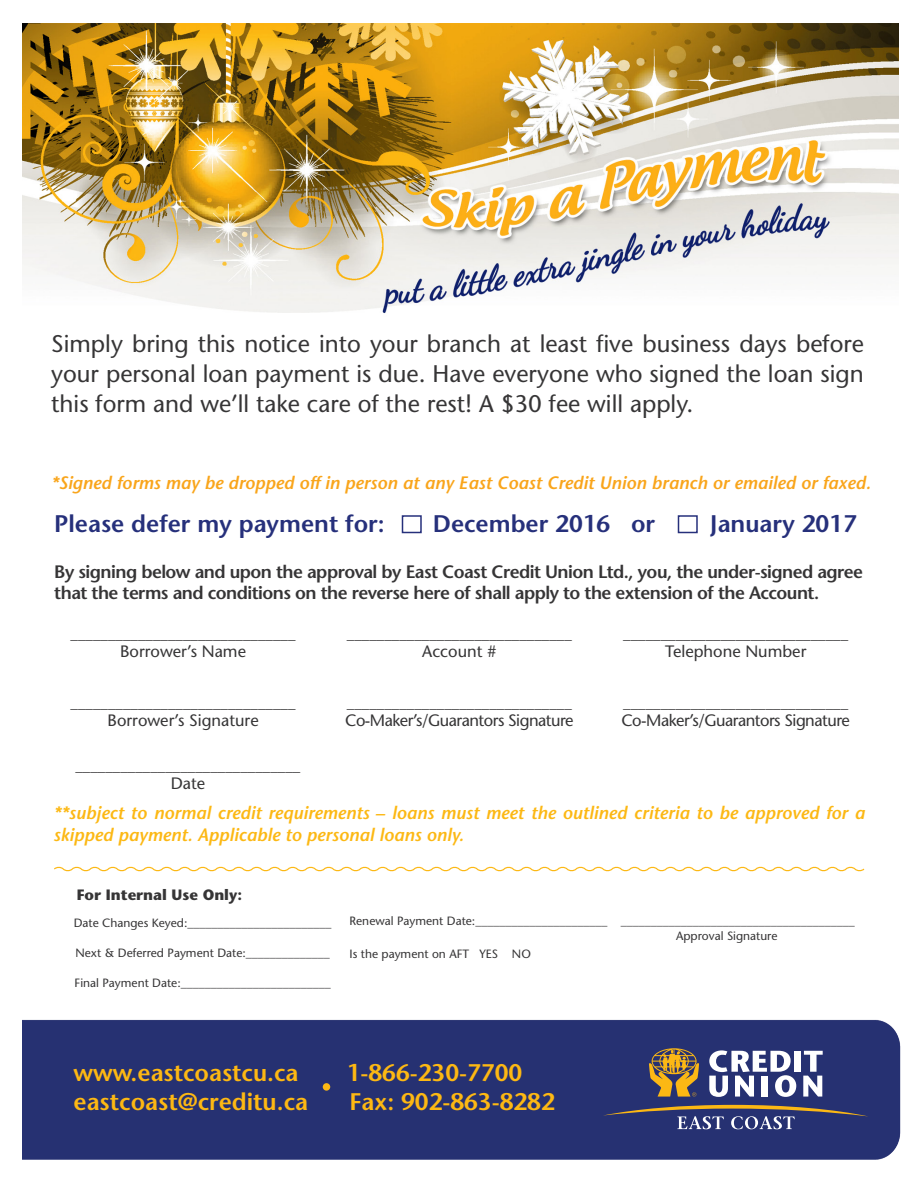
<style>
.page{position:relative;width:918px;height:1188px;background:#fff}
.page>*{position:absolute;margin:0;border:0;box-sizing:border-box;transform-origin:0 0}
.t1{font:500 24px/30px "Stone Sans Std";color:#363536;text-align:justify}
.t2{font:600 24px "Stone Sans Std";color:#fdb813}
.t3{font:600 24px "Stone Sans Std";color:#26307b}
.t4{font:600 18px/21.6px "Stone Sans Std";letter-spacing:-.03em;color:#363536}
.t5{font:italic 600 18px/21.6px "Stone Sans Std";color:#fcb814}
.t6{font:italic 600 18px "Stone Sans Std";color:#f9a51b}
.t7{font:500 16.5px "Stone Sans Std";color:#363536}
.t8{font:500 16.5px "Stone Sans Std";letter-spacing:-.03em;color:#363536}
.t9{font:500 15px "Stone Sans Std";color:#363536}
.t10{font:700 15px "Stone Sans Std";color:#363536}
.t11{font:500 12px "Stone Sans Std";color:#363536}
</style>
<div class="page">
<img style="left:23px;top:23px;width:875px;height:291px">
<div style="left:23px;top:1019px;width:878px;height:141px;background:#263172"></div>
<svg style="left:649px;top:1048px;width:50px;height:49px;background:#927541"></svg>
<svg style="left:603px;top:1105px;width:265px;height:24px;background:#4c4e70"></svg>
<svg style="left:709px;top:1050px;width:87px;height:47px"></svg>
<div style="left:795px;top:1051px;width:6px;height:21px;background:#fff"></div>
<svg style="left:803px;top:1051px;width:20px;height:46px"></svg>
<div style="left:402px;top:515px;width:20px;height:18px;border:2px solid #26307b"></div>
<div style="left:323px;top:1083px;width:7px;height:8px;background:#fcb814;border-radius:50%"></div>
<svg style="left:54px;top:866px;width:811px;height:6px"></svg>
<div style="left:678px;top:515px;width:20px;height:18px;border:2px solid #26307b"></div>
<p class="t1" style="left:51px;top:329px;width:814px">Simply bring this notice into your branch at least five business days before your personal loan payment is due. Have everyone who signed the loan sign this form and we’ll take care of the rest! A $30 fee will apply.</p>
<p class="t6" style="left:51px;top:472px;width:821px">*Signed forms may be dropped off in person at any East Coast Credit Union branch or emailed or faxed.</p>
<p class="t3" style="left:54px;top:509px;width:332px">Please defer my payment for:</p>
<p class="t3" style="left:433px;top:509px;width:224px">December 2016 or</p>
<p class="t3" style="left:710px;top:509px;width:148px">January 2017</p>
<p class="t4" style="left:54px;top:561px;width:810px">By signing below and upon the approval by East Coast Credit Union Ltd., you, the under-signed agree that the terms and conditions on the reverse here of shall apply to the extension of the Account.</p>
<p class="t9" style="left:71px;top:624px;width:227px">______________________________</p>
<p class="t7" style="left:120px;top:641px;width:127px">Borrower’s Name</p>
<p class="t9" style="left:71px;top:693px;width:227px">______________________________</p>
<p class="t7" style="left:108px;top:710px;width:153px">Borrower’s Signature</p>
<p class="t9" style="left:347px;top:624px;width:226px">______________________________</p>
<p class="t7" style="left:422px;top:641px;width:76px">Account #</p>
<p class="t9" style="left:347px;top:693px;width:226px">______________________________</p>
<p class="t8" style="left:345px;top:710px;width:230px">Co-Maker’s/Guarantors Signature</p>
<p class="t9" style="left:623px;top:624px;width:226px">______________________________</p>
<p class="t7" style="left:665px;top:641px;width:143px">Telephone Number</p>
<p class="t9" style="left:623px;top:693px;width:226px">______________________________</p>
<p class="t8" style="left:622px;top:710px;width:230px">Co-Maker’s/Guarantors Signature</p>
<p class="t9" style="left:75px;top:757px;width:226px">______________________________</p>
<p class="t7" style="left:171px;top:774px;width:36px">Date</p>
<p class="t5" style="left:54px;top:802px;width:813px">**subject to normal credit requirements – loans must meet the outlined criteria to be approved for a skipped payment. Applicable to personal loans only.</p>
<p class="t10" style="left:77px;top:885px;width:167px">For Internal Use Only:</p>
<p class="t11" style="left:74px;top:916px;width:259px">Date Changes Keyed:________________________</p>
<p class="t11" style="left:76px;top:946px;width:256px">Next &amp; Deferred Payment Date:______________</p>
<p class="t11" style="left:75px;top:976px;width:258px">Final Payment Date:_________________________</p>
<p class="t11" style="left:350px;top:914px;width:259px">Renewal Payment Date:______________________</p>
<p class="t11" style="left:350px;top:947px;width:183px">Is the payment on AFT YES NO</p>
<p class="t11" style="left:621px;top:914px;width:236px">_______________________________________</p>
<p class="t11" style="left:676px;top:929px;width:103px">Approval Signature</p>
<p class="t2" style="left:74px;top:1059px;width:226px">www.eastcoastcu.ca</p>
<p class="t2" style="left:347px;top:1059px;width:177px">1-866-230-7700</p>
<p class="t2" style="left:74px;top:1087px;width:236px">eastcoast@creditu.ca</p>
<p class="t2" style="left:349px;top:1087px;width:207px">Fax: 902-863-8282</p>
</div>
